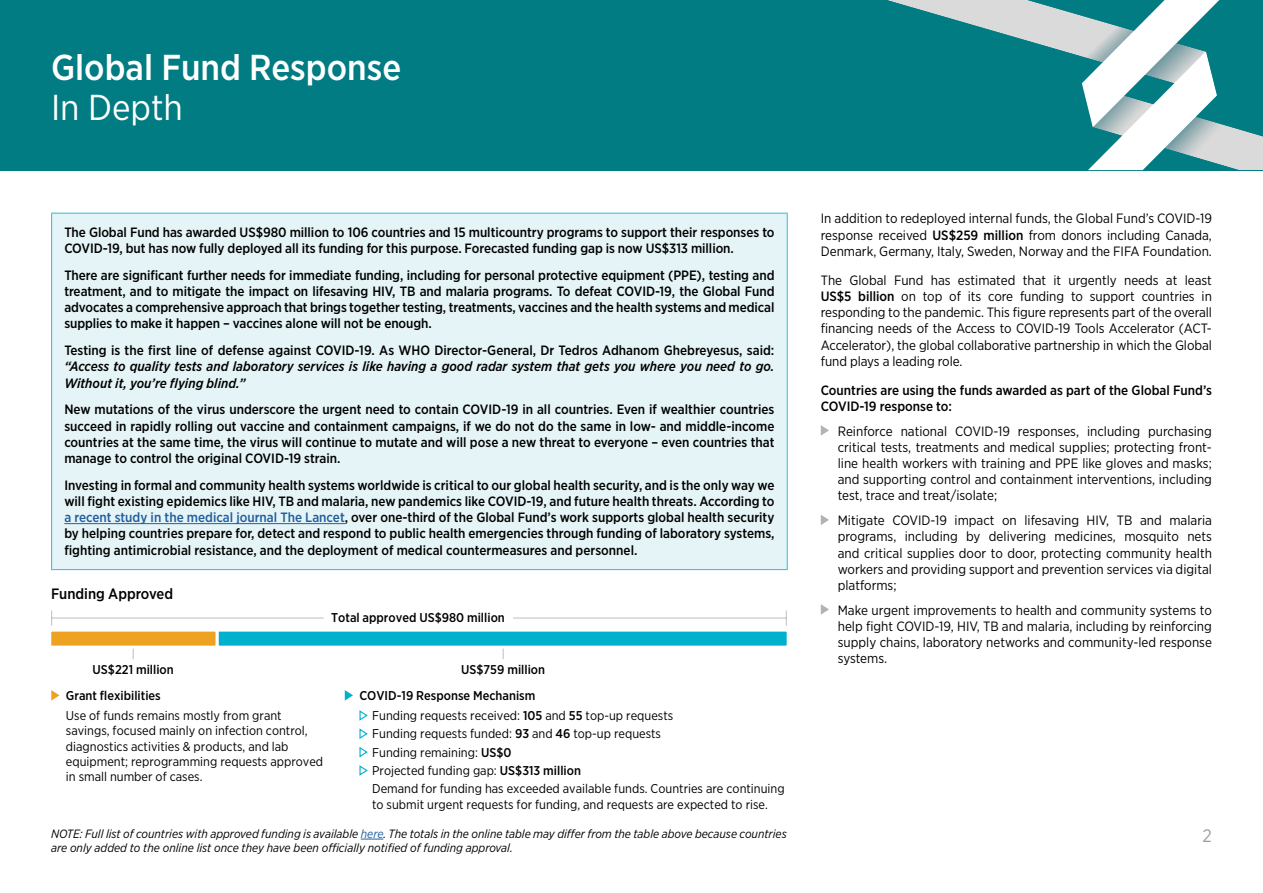
<style>
.page{position:relative;width:1263px;height:893px;background:#fff}
.page>*{position:absolute;margin:0;border:0;box-sizing:border-box;transform-origin:0 0}
.t1{font:500 36px "Gotham Narrow";color:#fff}
.t2{font:36px "Gotham Narrow";color:#fff}
.t3{font:18px "Gotham Narrow";color:#9d9fa2}
.t4{font:500 15px "Gotham Narrow";color:#000}
.t5{font:500 13.5px/16.2px "Gotham Narrow";letter-spacing:-.005em;color:#000;text-align:justify}
.t6{font:13.5px/16.2px "Gotham Narrow";color:#000;text-align:justify}
.t7{font:italic 500 13.5px/16.2px "Gotham Narrow";color:#000}
.t8{font:12.75px/15.3px "Gotham Narrow";color:#000}
.t9{font:500 12.75px "Gotham Narrow";color:#000}
.t10{font:italic 12px/14.4px "Gotham Narrow";color:#000}
.s1{color:#215e9e}
.s2{font-weight:500}
</style>
<div class="page">
<svg style="left:361px;top:839px;width:22px;height:1px"></svg>
<div style="left:52px;top:213px;width:735px;height:357px;background:#e5f4f7"></div>
<hr style="left:51px;top:213px;width:737px;height:1px;background:#44c4d9">
<hr style="left:51px;top:214px;width:1px;height:355px;background:#44c4d9">
<hr style="left:787px;top:214px;width:1px;height:355px;background:#44c4d9">
<hr style="left:51px;top:569px;width:737px;height:1px;background:#44c4d9">
<hr style="left:64px;top:523px;width:281px;height:1px;background:#215e9e">
<svg style="left:821px;top:425px;width:8px;height:11px"></svg>
<svg style="left:821px;top:515px;width:8px;height:10px"></svg>
<svg style="left:821px;top:604px;width:8px;height:11px"></svg>
<div style="left:0;top:0;width:1263px;height:170px;background:#017c83"></div>
<svg style="left:887px;top:0;width:376px;height:170px"></svg>
<hr style="left:51px;top:822px;width:736px;height:1px;background:#bcbec0">
<svg style="left:786px;top:610px;width:1px;height:16px"></svg>
<hr style="left:513px;top:618px;width:274px;height:1px;background:#bcbec0">
<hr style="left:51px;top:618px;width:272px;height:1px;background:#bcbec0">
<div style="left:217px;top:630px;width:571px;height:17px;background:#00b1cd"></div>
<div style="left:216px;top:629px;width:574px;height:20px;border:3px solid #fff"></div>
<svg style="left:51px;top:610px;width:168px;height:49px"></svg>
<svg style="left:51px;top:690px;width:9px;height:11px"></svg>
<svg style="left:345px;top:690px;width:8px;height:11px"></svg>
<svg style="left:359px;top:710px;width:9px;height:66px"></svg>
<h1 class="t1" style="left:51px;top:51px;width:352px">Global Fund Response</h1>
<h1 class="t2" style="left:51px;top:92px;width:133px">In Depth</h1>
<p class="t5" style="left:64px;top:225px;width:712px">The Global Fund has awarded US$980 million to 106 countries and 15 multicountry programs to support their responses to<br>COVID-19, but has now fully deployed all its funding for this purpose. Forecasted funding gap is now US$313 million.</p>
<p class="t5" style="left:64px;top:268px;width:712px">There are significant further needs for immediate funding, including for personal protective equipment (PPE), testing and treatment, and to mitigate the impact on lifesaving HIV, TB and malaria programs. To defeat COVID-19, the Global Fund advocates a comprehensive approach that brings together testing, treatments, vaccines and the health systems and medical supplies to make it happen – vaccines alone will not be enough.</p>
<p class="t5" style="left:64px;top:343px;width:712px">Testing is the first line of defense against COVID-19. As WHO Director-General, Dr Tedros Adhanom Ghebreyesus, said:</p>
<p class="t7" style="left:64px;top:359px;width:712px">“Access to quality tests and laboratory services is like having a good radar system that gets you where you need to go.<br>Without it, you’re flying blind.”</p>
<p class="t5" style="left:64px;top:402px;width:712px">New mutations of the virus underscore the urgent need to contain COVID-19 in all countries. Even if wealthier countries succeed in rapidly rolling out vaccine and containment campaigns, if we do not do the same in low- and middle-income countries at the same time, the virus will continue to mutate and will pose a new threat to everyone – even countries that manage to control the original COVID-19 strain.</p>
<p class="t5" style="left:64px;top:478px;width:712px">Investing in formal and community health systems worldwide is critical to our global health security, and is the only way we will fight existing epidemics like HIV, TB and malaria, new pandemics like COVID-19, and future health threats. According to <span class="s1">a recent study in the medical journal The Lancet</span>, over one-third of the Global Fund’s work supports global health security by helping countries prepare for, detect and respond to public health emergencies through funding of laboratory systems, fighting antimicrobial resistance, and the deployment of medical countermeasures and personnel.</p>
<p class="t4" style="left:51px;top:587px;width:124px">Funding Approved</p>
<p class="t9" style="left:331px;top:612px;width:175px">Total approved US$980 million</p>
<p class="t9" style="left:93px;top:663px;width:83px">US$221 million</p>
<p class="t9" style="left:461px;top:663px;width:85px">US$759 million</p>
<p class="t9" style="left:66px;top:690px;width:96px">Grant flexibilities</p>
<p class="t8" style="left:66px;top:709px;width:259px">Use of funds remains mostly from grant savings, focused mainly on infection control, diagnostics activities &amp; products, and lab equipment; reprogramming requests approved in small number of cases.</p>
<p class="t8" style="left:372px;top:687px;width:303px;line-height:19.8px;text-indent:-13px"><span class="s2">COVID-19 Response Mechanism<br></span>Funding requests received: <span class="s2">105</span> and <span class="s2">55</span> top-up requests</p>
<p class="t8" style="left:372px;top:725px;width:414px;line-height:18.3px">Funding requests funded: <span class="s2">93</span> and <span class="s2">46</span> top-up requests<br>Funding remaining: <span class="s2">US$0<br></span>Projected funding gap: <span class="s2">US$313 million<br></span>Demand for funding has exceeded available funds. Countries are continuing</p>
<p class="t8" style="left:372px;top:797px;width:397px">to submit urgent requests for funding, and requests are expected to rise.</p>
<p class="t10" style="left:51px;top:827px;width:737px">NOTE: Full list of countries with approved funding is available <span class="s1">here</span>. The totals in the online table may differ from the table above because countries are only added to the online list once they have been officially notified of funding approval.</p>
<p class="t6" style="left:821px;top:211px;width:393px">In addition to redeployed internal funds, the Global Fund’s COVID-19 response received <span class="s2">US$259 million</span> from donors including Canada, Denmark, Germany, Italy, Sweden, Norway and the FIFA Foundation.</p>
<p class="t6" style="left:821px;top:273px;width:393px">The Global Fund has estimated that it urgently needs at least <span class="s2">US$5 billion</span> on top of its core funding to support countries in responding to the pandemic. This figure represents part of the overall financing needs of the Access to COVID-19 Tools Accelerator (ACT-Accelerator), the global collaborative partnership in which the Global fund plays a leading role.</p>
<p class="t5" style="left:821px;top:383px;width:393px">Countries are using the funds awarded as part of the Global Fund’s<br>COVID-19 response to:</p>
<p class="t6" style="left:838px;top:423px;width:376px">Reinforce national COVID-19 responses, including purchasing critical tests, treatments and medical supplies; protecting front&shy;line health workers with training and PPE like gloves and masks; and supporting control and containment interventions, including test, trace and treat/isolate;</p>
<p class="t6" style="left:838px;top:513px;width:376px">Mitigate COVID-19 impact on lifesaving HIV, TB and malaria programs, including by delivering medicines, mosquito nets and critical supplies door to door, protecting community health workers and providing support and prevention services via digital platforms;</p>
<p class="t6" style="left:838px;top:602px;width:376px">Make urgent improvements to health and community systems to help fight COVID-19, HIV, TB and malaria, including by reinforcing supply chains, laboratory networks and community-led response systems.</p>
<h2 class="t3" style="left:1202px;top:827px;width:11px">2</h2>
</div>
